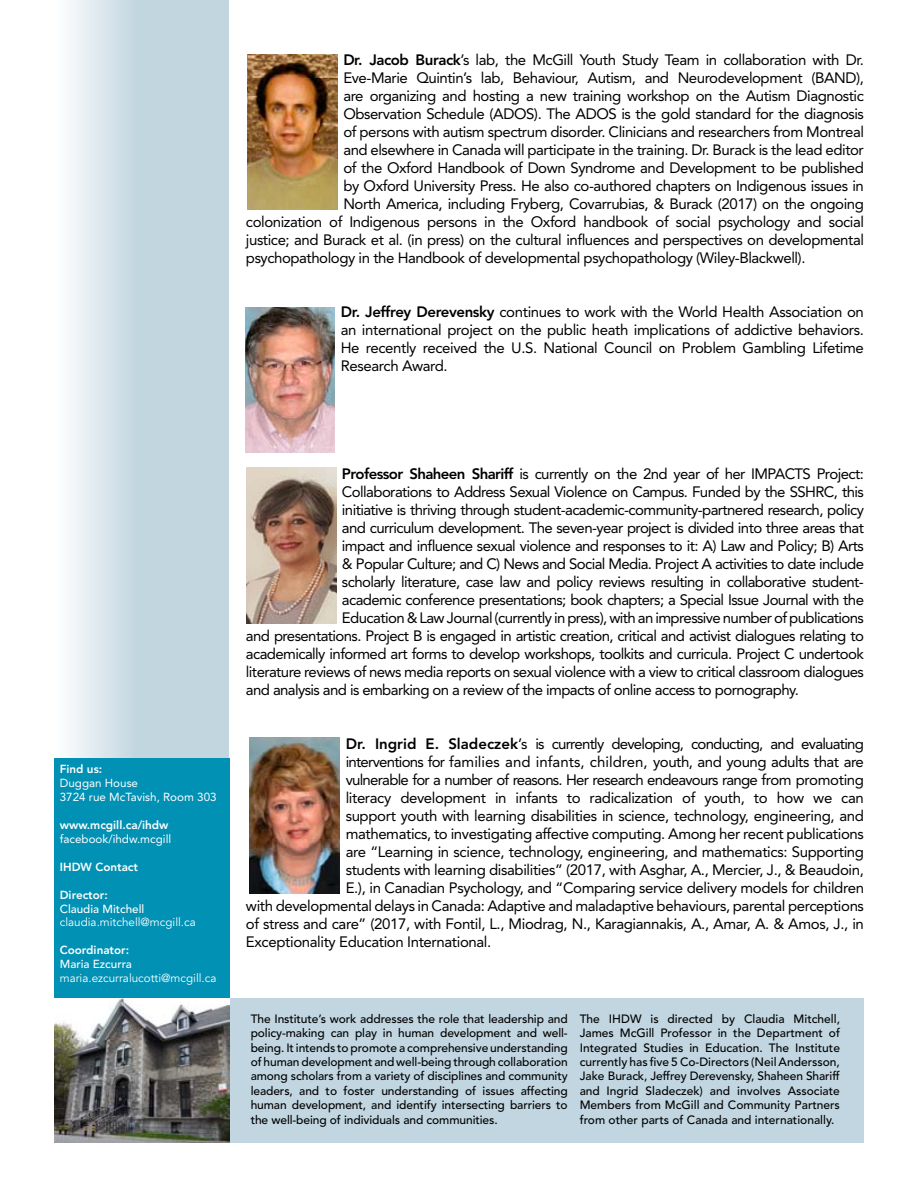
<style>
.page{position:relative;width:918px;height:1188px;background:#fff}
.page>*{position:absolute;margin:0;border:0;box-sizing:border-box;transform-origin:0 0}
.t1{font:15px/18px "Avenir";letter-spacing:-.03em;color:#000;text-align:justify}
.t2{font:15px "Avenir";letter-spacing:-.05em;color:#000}
.t3{font:500 12px/14.4px "Avenir";letter-spacing:-.01em;color:#000;text-align:justify}
.t4{font:800 11.7px "Avenir";color:#fff}
.t5{font:11.7px "Avenir";color:#fff}
.t6{font:11.7px/14px "Avenir";color:#fff}
.t7{font:500 11.7px "Avenir";color:#fff}
.s1{font-weight:800}
</style>
<div class="page">
<svg style="left:70px;top:0;width:158px;height:758px;background:#ccdde5"></svg>
<div style="left:54px;top:998px;width:810px;height:145px;background:#c1d6e1"></div>
<img style="left:54px;top:998px;width:175px;height:145px">
<div style="left:54px;top:758px;width:175px;height:240px;background:#0091b5"></div>
<img style="left:250px;top:737px;width:90px;height:156px">
<img style="left:247px;top:54px;width:90px;height:155px">
<img style="left:246px;top:307px;width:89px;height:145px">
<img style="left:246px;top:467px;width:90px;height:157px">
<p class="t1" style="left:343px;top:51px;width:522px"><span class="s1">Dr. Jacob Burack</span>’s lab, the McGill Youth Study Team in collaboration with Dr.</p>
<p class="t1" style="left:343px;top:69px;width:522px">Eve-Marie Quintin’s lab, Behaviour, Autism, and Neurodevelopment (BAND),</p>
<p class="t1" style="left:343px;top:87px;width:522px">are organizing and hosting a new training workshop on the Autism Diagnostic</p>
<p class="t1" style="left:343px;top:105px;width:522px">Observation Schedule (ADOS). The ADOS is the gold standard for the diagnosis</p>
<p class="t1" style="left:343px;top:123px;width:522px">of persons with autism spectrum disorder. Clinicians and researchers from Montreal</p>
<p class="t1" style="left:343px;top:141px;width:522px">and elsewhere in Canada will participate in the training. Dr. Burack is the lead editor</p>
<p class="t1" style="left:343px;top:159px;width:522px">of the Oxford Handbook of Down Syndrome and Development to be published</p>
<p class="t1" style="left:343px;top:177px;width:522px">by Oxford University Press. He also co-authored chapters on Indigenous issues in</p>
<p class="t1" style="left:343px;top:195px;width:522px">North America, including Fryberg, Covarrubias, &amp; Burack (2017) on the ongoing</p>
<p class="t1" style="left:246px;top:213px;width:620px">colonization of Indigenous persons in the Oxford handbook of social psychology and social</p>
<p class="t1" style="left:246px;top:231px;width:619px">justice; and Burack et al. (in press) on the cultural influences and perspectives on developmental</p>
<p class="t1" style="left:246px;top:249px;width:561px">psychopathology in the Handbook of developmental psychopathology (Wiley-Blackwell).</p>
<p class="t1" style="left:341px;top:303px;width:525px"><span class="s1">Dr. Jeffrey Derevensky</span> continues to work with the World Health Association on an international project on the public heath implications of addictive behaviors.<br>He recently received the U.S. National Council on Problem Gambling Lifetime Research Award.</p>
<p class="t4" style="left:60px;top:762px;width:44px">Find us:</p>
<p class="t6" style="left:60px;top:776px;width:158px">Duggan House<br>3724 rue McTavish, Room 303</p>
<p class="t4" style="left:60px;top:818px;width:110px">www.mcgill.ca/ihdw</p>
<p class="t6" style="left:60px;top:832px;width:113px">facebook/ihdw.mcgill</p>
<p class="t4" style="left:60px;top:860px;width:80px">IHDW Contact</p>
<p class="t4" style="left:60px;top:888px;width:50px">Director:</p>
<p class="t7" style="left:60px;top:902px;width:86px">Claudia Mitchell</p>
<p class="t5" style="left:60px;top:916px;width:138px">claudia.mitchell@mcgill.ca</p>
<p class="t4" style="left:60px;top:943px;width:71px">Coordinator:</p>
<p class="t7" style="left:60px;top:958px;width:74px">Maria Ezcurra</p>
<p class="t5" style="left:60px;top:972px;width:158px">maria.ezcurralucotti@mcgill.ca</p>
<p class="t1" style="left:342px;top:465px;width:523px"><span class="s1">Professor Shaheen Shariff</span> is currently on the 2nd year of her IMPACTS Project:</p>
<p class="t1" style="left:342px;top:483px;width:524px">Collaborations to Address Sexual Violence on Campus. Funded by the SSHRC, this</p>
<p class="t1" style="left:342px;top:501px;width:523px">initiative is thriving through student-academic-community-partnered research, policy</p>
<p class="t1" style="left:342px;top:519px;width:524px">and curriculum development. The seven-year project is divided into three areas that</p>
<p class="t1" style="left:342px;top:537px;width:524px">impact and influence sexual violence and responses to it: A) Law and Policy; B) Arts</p>
<p class="t1" style="left:342px;top:555px;width:524px">&amp; Popular Culture; and C) News and Social Media. Project A activities to date include</p>
<p class="t1" style="left:342px;top:573px;width:523px">scholarly literature, case law and policy reviews resulting in collaborative student-</p>
<p class="t1" style="left:342px;top:591px;width:524px">academic conference presentations; book chapters; a Special Issue Journal with the</p>
<p class="t1" style="left:342px;top:609px;width:523px">Education &amp; Law Journal (currently in press), with an impressive number of publications</p>
<p class="t1" style="left:246px;top:627px;width:619px">and presentations. Project B is engaged in artistic creation, critical and activist dialogues relating to</p>
<p class="t1" style="left:246px;top:645px;width:620px">academically informed art forms to develop workshops, toolkits and curricula. Project C undertook</p>
<p class="t1" style="left:246px;top:663px;width:620px">literature reviews of news media reports on sexual violence with a view to critical classroom dialogues</p>
<p class="t1" style="left:246px;top:681px;width:554px">and analysis and is embarking on a review of the impacts of online access to pornography.</p>
<p class="t2" style="left:346px;top:735px;width:520px"><span class="s1">Dr. Ingrid E. Sladeczek</span>’s is currently developing, conducting, and evaluating</p>
<p class="t1" style="left:346px;top:753px;width:520px">interventions for families and infants, children, youth, and young adults that are</p>
<p class="t2" style="left:346px;top:771px;width:520px">vulnerable for a number of reasons. Her research endeavours range from promoting</p>
<p class="t1" style="left:346px;top:789px;width:520px">literacy development in infants to radicalization of youth, to how we can</p>
<p class="t1" style="left:346px;top:807px;width:520px">support youth with learning disabilities in science, technology, engineering, and</p>
<p class="t1" style="left:346px;top:825px;width:520px">mathematics, to investigating affective computing. Among her recent publications</p>
<p class="t1" style="left:346px;top:843px;width:520px">are “Learning in science, technology, engineering, and mathematics: Supporting</p>
<p class="t1" style="left:346px;top:861px;width:520px">students with learning disabilities” (2017, with Asghar, A., Mercier, J., &amp; Beaudoin,</p>
<p class="t1" style="left:346px;top:879px;width:520px">E.), in Canadian Psychology, and “Comparing service delivery models for children</p>
<p class="t1" style="left:246px;top:897px;width:620px">with developmental delays in Canada: Adaptive and maladaptive behaviours, parental perceptions</p>
<p class="t1" style="left:246px;top:915px;width:619px">of stress and care” (2017, with Fontil, L., Miodrag, N., Karagiannakis, A., Amar, A. &amp; Amos, J., in</p>
<p class="t1" style="left:246px;top:933px;width:247px">Exceptionality Education International.</p>
<p class="t3" style="left:251px;top:1012px;width:319px">The Institute’s work addresses the role that leadership and policy-making can play in human development and well&shy;being. It intends to promote a comprehensive understanding of human development and well-being through collaboration among scholars from a variety of disciplines and community leaders, and to foster understanding of issues affecting human development, and identify intersecting barriers to the well-being of individuals and communities.</p>
<p class="t3" style="left:580px;top:1012px;width:262px">The IHDW is directed by Claudia Mitchell, James McGill Professor in the Department of Integrated Studies in Education. The Institute currently has five 5 Co-Directors (Neil Andersson, Jake Burack, Jeffrey Derevensky, Shaheen Shariff and Ingrid Sladeczek) and involves Associate Members from McGill and Community Partners from other parts of Canada and internationally.</p>
</div>
